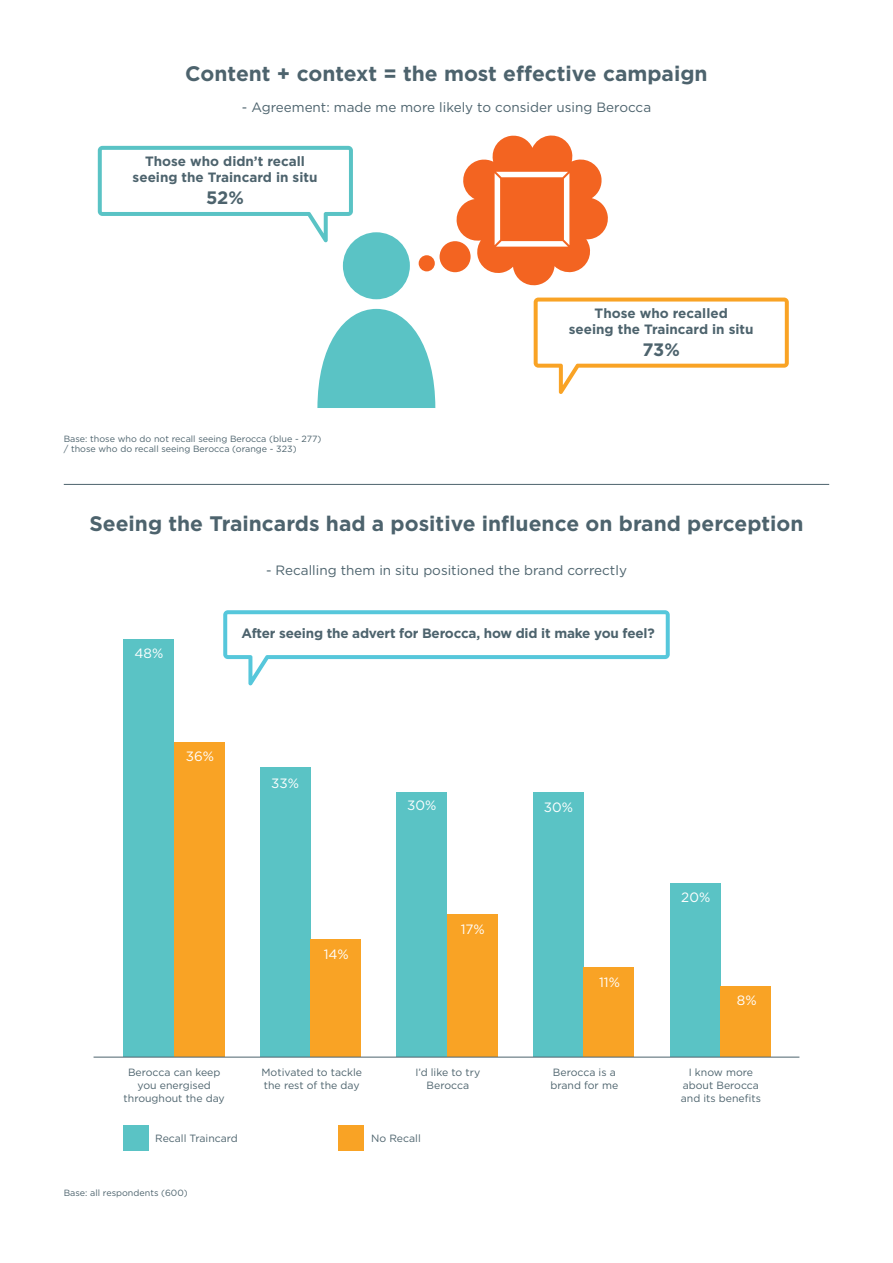
<style>
.page{position:relative;width:893px;height:1263px;background:#fff}
.page>*{position:absolute;margin:0;border:0;box-sizing:border-box;transform-origin:0 0}
.t1{font:700 21px "Gotham";color:#4d636d}
.t2{font:700 18px "Gotham";color:#4d636d}
.t3{font:700 13.5px/16.2px "Gotham";color:#4d636d;text-align:center}
.t4{font:13.5px "Gotham";color:#4d636d}
.t5{font:13.5px "Gotham";color:#fff}
.t6{font:10.5px/12.6px "Gotham";color:#4d636d;text-align:center}
.t7{font:9px/10.8px "Gotham";color:#4d636d}
</style>
<div class="page">
<svg style="left:223px;top:610px;width:447px;height:75px"></svg>
<hr style="left:64px;top:484px;width:765px;height:1px;background:#4d636d">
<svg style="left:534px;top:298px;width:255px;height:96px"></svg>
<svg style="left:98px;top:146px;width:337px;height:262px"></svg>
<div style="left:440px;top:241px;width:31px;height:31px;background:#f36421;border-radius:50%"></div>
<div style="left:419px;top:255px;width:16px;height:16px;background:#f36421;border-radius:50%"></div>
<svg style="left:455px;top:135px;width:153px;height:151px"></svg>
<div style="left:124px;top:639px;width:50px;height:418px;background:#5ac3c5"></div>
<div style="left:260px;top:767px;width:51px;height:290px;background:#5ac3c5"></div>
<div style="left:397px;top:792px;width:50px;height:265px;background:#5ac3c5"></div>
<div style="left:533px;top:792px;width:50px;height:265px;background:#5ac3c5"></div>
<div style="left:670px;top:883px;width:51px;height:174px;background:#5ac3c5"></div>
<div style="left:174px;top:742px;width:50px;height:315px;background:#f9a325"></div>
<div style="left:311px;top:940px;width:50px;height:117px;background:#f9a325"></div>
<div style="left:447px;top:914px;width:50px;height:143px;background:#f9a325"></div>
<div style="left:583px;top:967px;width:51px;height:90px;background:#f9a325"></div>
<div style="left:721px;top:986px;width:50px;height:71px;background:#f9a325"></div>
<div style="left:123px;top:1125px;width:26px;height:25px;background:#5ac3c5"></div>
<div style="left:338px;top:1125px;width:26px;height:25px;background:#f9a325"></div>
<hr style="left:94px;top:1057px;width:705px;height:1px;background:#4d636d">
<h1 class="t1" style="left:185px;top:60px;width:524px">Content + context = the most effective campaign</h1>
<p class="t4" style="left:242px;top:98px;width:411px">- Agreement: made me more likely to consider using Berocca</p>
<p class="t3" style="left:133px;top:153px;width:186px">Those who didn’t recall seeing the Traincard in situ</p>
<h2 class="t2" style="left:206px;top:185px;width:39px">52%</h2>
<p class="t7" style="left:64px;top:433px;width:259px">Base: those who do not recall seeing Berocca (blue - 277) / those who do recall seeing Berocca (orange - 323)</p>
<p class="t3" style="left:569px;top:305px;width:186px">Those who recalled<br>seeing the Traincard in situ</p>
<h2 class="t2" style="left:642px;top:337px;width:39px">73%</h2>
<h1 class="t1" style="left:89px;top:510px;width:716px">Seeing the Traincards had a positive influence on brand perception</h1>
<p class="t4" style="left:266px;top:561px;width:362px">- Recalling them in situ positioned the brand correctly</p>
<p class="t5" style="left:135px;top:645px;width:30px">48%</p>
<p class="t3" style="left:241px;top:625px;width:415px">After seeing the advert for Berocca, how did it make you feel?</p>
<p class="t5" style="left:186px;top:748px;width:30px">36%</p>
<p class="t5" style="left:271px;top:775px;width:29px">33%</p>
<p class="t5" style="left:324px;top:946px;width:27px">14%</p>
<p class="t5" style="left:407px;top:797px;width:31px">30%</p>
<p class="t5" style="left:544px;top:798px;width:31px">30%</p>
<p class="t5" style="left:461px;top:920px;width:26px">17%</p>
<p class="t5" style="left:599px;top:973px;width:22px">11%</p>
<p class="t6" style="left:124px;top:1066px;width:103px">Berocca can keep you energised throughout the day</p>
<p class="t6" style="left:262px;top:1066px;width:102px;text-align:left">Motivated to tackle the rest of the day</p>
<p class="t6" style="left:415px;top:1066px;width:66px">I’d like to try<br>Berocca</p>
<p class="t6" style="left:550px;top:1066px;width:69px;text-align:left">Berocca is a brand for me</p>
<p class="t6" style="left:155px;top:1131px;width:84px">Recall Traincard</p>
<p class="t6" style="left:371px;top:1131px;width:51px">No Recall</p>
<p class="t7" style="left:64px;top:1187px;width:125px">Base: all respondents (600)</p>
<p class="t5" style="left:681px;top:888px;width:30px">20%</p>
<p class="t5" style="left:737px;top:991px;width:21px">8%</p>
<p class="t6" style="left:681px;top:1066px;width:82px">I know more about Berocca and its benefits</p>
</div>
